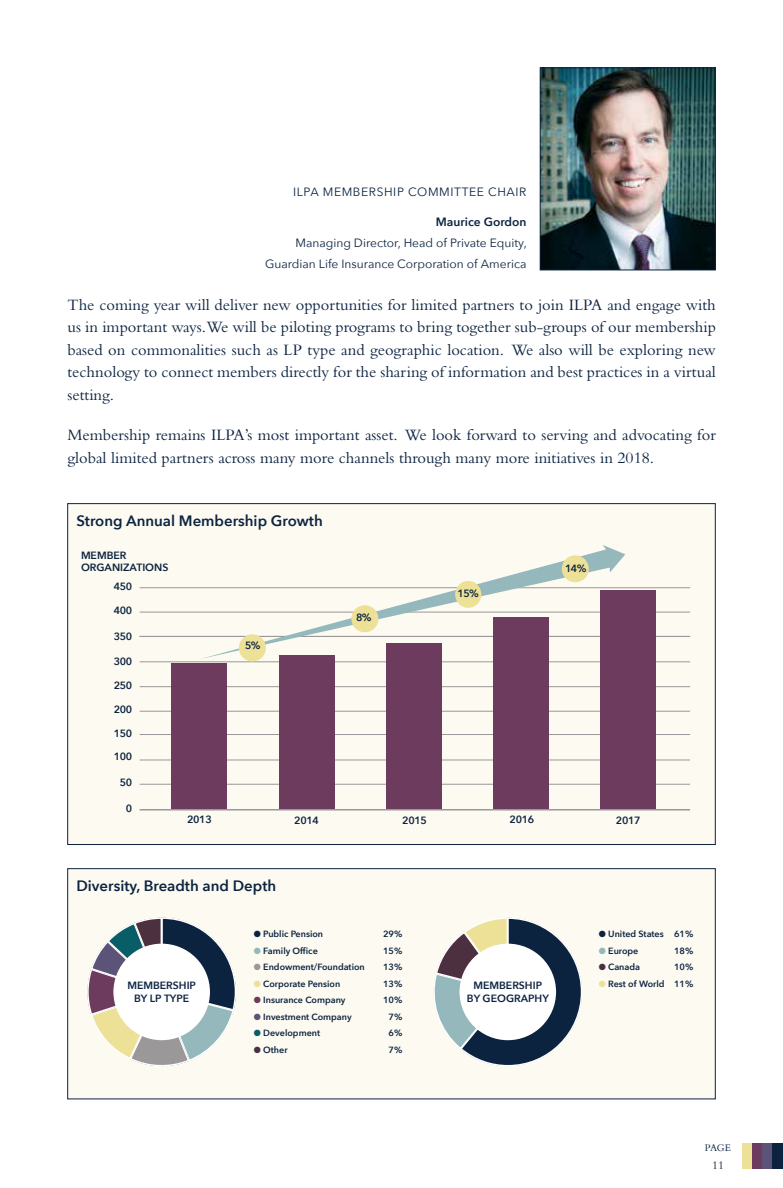
<style>
.page{position:relative;width:783px;height:1188px;background:#fff}
.page>*{position:absolute;margin:0;border:0;box-sizing:border-box;transform-origin:0 0}
.t1{font:16.5px/22.5px "Bembo";color:#0c2340;text-align:justify}
.t2{font:600 15px "Avenir Next";color:#0c2340}
.t3{font:12px/21px "Avenir Next";color:#0c2340;text-align:right}
.t4{font:12px "Avenir Next";letter-spacing:.05em;color:#0c2340}
.t5{font:600 12px "Avenir Next";color:#0c2340}
.t6{font:12px "Bembo";color:#0c2340}
.t7{font:600 10.5px/13.5px "Avenir Next";color:#0c2340;text-align:center}
.t8{font:10.5px "Bembo";color:#0c2340}
.t9{font:600 9px "Avenir Next";color:#0c2340}
.s1{color:#94b8bb}
.s2{color:#9a9899}
.s3{color:#ede097}
.s4{color:#6d3b5d}
.s5{color:#5c5378}
.s6{color:#095d67}
.s7{color:#4d3040}
</style>
<div class="page">
<div style="left:743px;top:1143px;width:10px;height:26px;background:#ede097"></div>
<div style="left:753px;top:1143px;width:10px;height:26px;background:#6d3b5d"></div>
<div style="left:763px;top:1143px;width:10px;height:26px;background:#5c5378"></div>
<div style="left:773px;top:1143px;width:10px;height:26px;background:#0c2340"></div>
<div style="left:68px;top:868px;width:648px;height:231px;background:#fcfaf1;border:1px solid #0c2340"></div>
<div style="left:68px;top:503px;width:648px;height:342px;background:#fcfaf1;border:1px solid #0c2340"></div>
<svg style="left:87px;top:917px;width:149px;height:150px"></svg>
<div style="left:113px;top:944px;width:97px;height:96px;background:#fff;border-radius:50%"></div>
<svg style="left:434px;top:917px;width:148px;height:149px"></svg>
<div style="left:460px;top:944px;width:96px;height:96px;background:#fff;border-radius:50%"></div>
<img style="left:542px;top:70px;width:172px;height:198px">
<div style="left:540px;top:68px;width:176px;height:202px;border:1px solid #0c2340"></div>
<hr style="left:140px;top:784px;width:550px;height:1px;background:#9a9899">
<hr style="left:140px;top:760px;width:550px;height:1px;background:#9a9899">
<hr style="left:140px;top:734px;width:550px;height:1px;background:#9a9899">
<hr style="left:140px;top:711px;width:550px;height:1px;background:#9a9899">
<hr style="left:140px;top:686px;width:550px;height:1px;background:#9a9899">
<hr style="left:140px;top:661px;width:550px;height:1px;background:#9a9899">
<hr style="left:140px;top:636px;width:550px;height:1px;background:#9a9899">
<hr style="left:140px;top:612px;width:550px;height:1px;background:#9a9899">
<hr style="left:140px;top:587px;width:550px;height:1px;background:#9a9899">
<div style="left:172px;top:664px;width:55px;height:146px;background:#6d3b5d"></div>
<div style="left:279px;top:656px;width:56px;height:154px;background:#6d3b5d"></div>
<div style="left:386px;top:643px;width:56px;height:167px;background:#6d3b5d"></div>
<div style="left:493px;top:618px;width:56px;height:192px;background:#6d3b5d"></div>
<svg style="left:199px;top:545px;width:426px;height:114px"></svg>
<div style="left:239px;top:634px;width:27px;height:27px;background:#ede097;border-radius:50%"></div>
<div style="left:600px;top:590px;width:56px;height:220px;background:#6d3b5d"></div>
<div style="left:351px;top:605px;width:27px;height:27px;background:#ede097;border-radius:50%"></div>
<div style="left:455px;top:581px;width:26px;height:27px;background:#ede097;border-radius:50%"></div>
<div style="left:562px;top:555px;width:27px;height:27px;background:#ede097;border-radius:50%"></div>
<hr style="left:140px;top:809px;width:550px;height:2px;background:#9a9899">
<p class="t4" style="left:293px;top:182px;width:235px">ILPA MEMBERSHIP COMMITTEE CHAIR</p>
<p class="t5" style="left:436px;top:212px;width:92px">Maurice Gordon</p>
<p class="t3" style="left:265px;top:232px;width:263px">Managing Director, Head of Private Equity,<br>Guardian Life Insurance Corporation of America</p>
<p class="t1" style="left:68px;top:293px;width:650px">The coming year will deliver new opportunities for limited partners to join ILPA and engage with us in important ways.We will be piloting programs to bring together sub-groups of our membership based on commonalities such as LP type and geographic location. We also will be exploring new technology to connect members directly for the sharing of information and best practices in a virtual setting.</p>
<p class="t1" style="left:68px;top:424px;width:650px">Membership remains ILPA’s most important asset. We look forward to serving and advocating for global limited partners across many more channels through many more initiatives in 2018.</p>
<p class="t2" style="left:76px;top:508px;width:248px">Strong Annual Membership Growth</p>
<p class="t7" style="left:81px;top:549px;width:89px;line-height:12px;text-align:left">MEMBER<br>ORGANIZATIONS</p>
<p class="t7" style="left:114px;top:579px;width:20px">450</p>
<p class="t7" style="left:114px;top:603px;width:20px">400</p>
<p class="t7" style="left:114px;top:629px;width:20px">350</p>
<p class="t7" style="left:114px;top:654px;width:20px">300</p>
<p class="t7" style="left:114px;top:678px;width:20px">250</p>
<p class="t7" style="left:114px;top:703px;width:20px">200</p>
<p class="t7" style="left:114px;top:726px;width:20px">150</p>
<p class="t7" style="left:114px;top:749px;width:20px">100</p>
<p class="t7" style="left:120px;top:775px;width:14px">50</p>
<p class="t7" style="left:126px;top:801px;width:8px">0</p>
<p class="t7" style="left:245px;top:638px;width:17px">5%</p>
<p class="t7" style="left:356px;top:610px;width:17px">8%</p>
<p class="t7" style="left:458px;top:587px;width:23px">15%</p>
<p class="t7" style="left:565px;top:561px;width:23px">14%</p>
<p class="t7" style="left:187px;top:812px;width:26px">2013</p>
<p class="t7" style="left:294px;top:813px;width:26px">2014</p>
<p class="t7" style="left:402px;top:813px;width:26px">2015</p>
<p class="t7" style="left:510px;top:812px;width:26px">2016</p>
<p class="t7" style="left:616px;top:813px;width:26px">2017</p>
<p class="t2" style="left:76px;top:873px;width:201px">Diversity, Breadth and Depth</p>
<p class="t9" style="left:254px;top:926px;width:71px">● Public Pension</p>
<p class="t9" style="left:383px;top:926px;width:21px">29%</p>
<p class="t9" style="left:254px;top:943px;width:66px"><span class="s1">●</span> Family Office</p>
<p class="t9" style="left:383px;top:943px;width:21px">15%</p>
<p class="t9" style="left:254px;top:959px;width:112px"><span class="s2">●</span> Endowment/Foundation</p>
<p class="t9" style="left:383px;top:959px;width:21px">13%</p>
<p class="t9" style="left:254px;top:976px;width:88px"><span class="s3">●</span> Corporate Pension</p>
<p class="t9" style="left:383px;top:976px;width:21px">13%</p>
<p class="t9" style="left:254px;top:992px;width:93px"><span class="s4">●</span> Insurance Company</p>
<p class="t9" style="left:383px;top:992px;width:21px">10%</p>
<p class="t9" style="left:254px;top:1009px;width:99px"><span class="s5">●</span> Investment Company</p>
<p class="t9" style="left:389px;top:1009px;width:15px">7%</p>
<p class="t9" style="left:254px;top:1025px;width:68px"><span class="s6">●</span> Development</p>
<p class="t9" style="left:389px;top:1025px;width:15px">6%</p>
<p class="t9" style="left:254px;top:1042px;width:35px"><span class="s7">●</span> Other</p>
<p class="t9" style="left:389px;top:1042px;width:15px">7%</p>
<p class="t7" style="left:127px;top:978px;width:70px">MEMBERSHIP<br>BY LP TYPE</p>
<p class="t7" style="left:467px;top:978px;width:83px">MEMBERSHIP<br>BY GEOGRAPHY</p>
<p class="t9" style="left:599px;top:926px;width:96px">● United States 61%</p>
<p class="t9" style="left:599px;top:943px;width:41px"><span class="s1">●</span> Europe</p>
<p class="t9" style="left:674px;top:943px;width:21px">18%</p>
<p class="t9" style="left:599px;top:959px;width:43px"><span class="s7">●</span> Canada</p>
<p class="t9" style="left:674px;top:959px;width:21px">10%</p>
<p class="t9" style="left:599px;top:976px;width:96px"><span class="s3">●</span> Rest of World 11%</p>
<p class="t8" style="left:705px;top:1142px;width:28px">PAGE</p>
<p class="t6" style="left:712px;top:1158px;width:13px">11</p>
</div>
